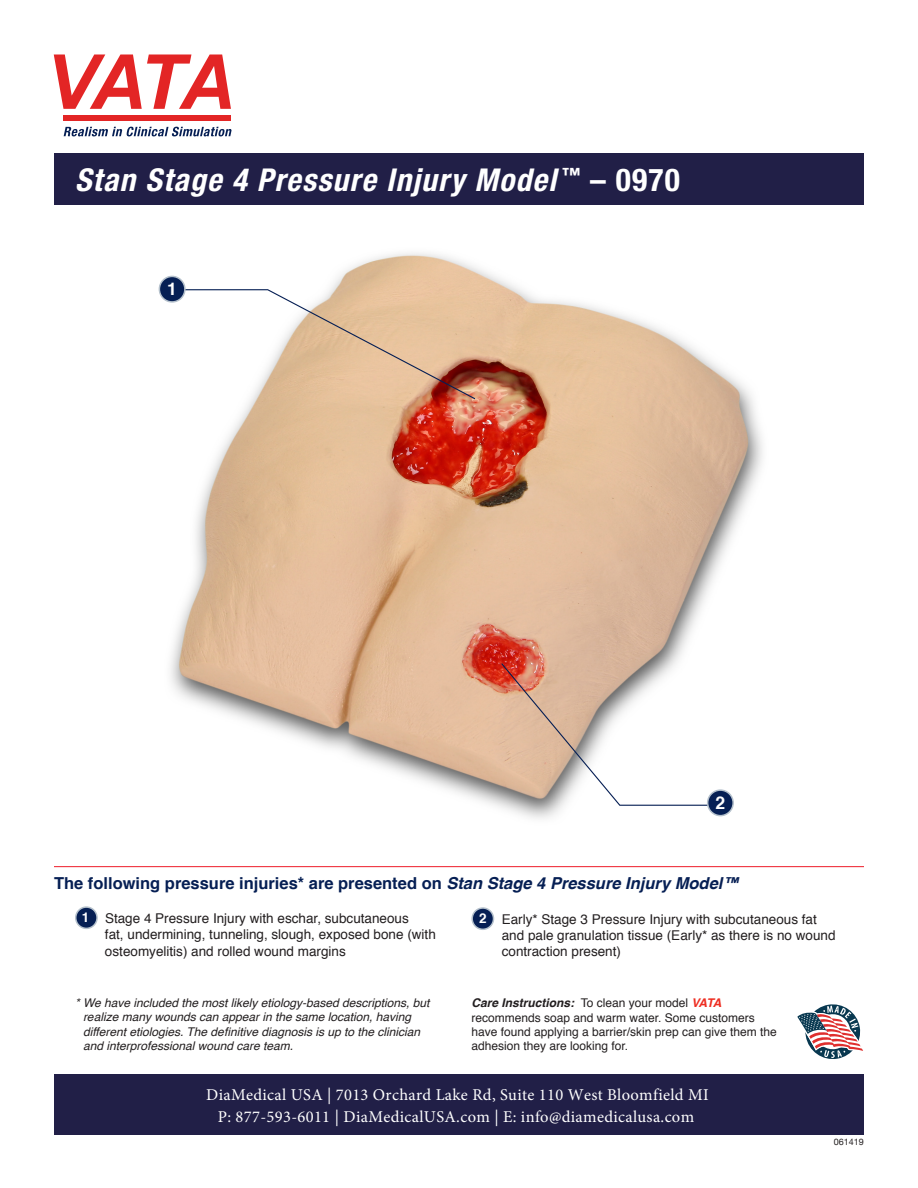
<style>
.page{position:relative;width:918px;height:1188px;background:#fff}
.page>*{position:absolute;margin:0;border:0;box-sizing:border-box;transform-origin:0 0}
.t1{font:italic 700 condensed 31.5px "Helvetica Neue";letter-spacing:.04em;color:#fff}
.t2{font:700 17.55px "Helvetica";color:#fff}
.t3{font:16.5px/21.6px "Minion Pro";letter-spacing:.02em;color:#fff;text-align:center}
.List_HED{font:700 16.5px "Helvetica";color:#061f54}
.Bullet_List_NEW{font:13.5px/16.2px "Helvetica";color:#231f20}
.t4{font:700 13.5px "Helvetica";color:#fff}
.FinalCallout_NEW{font:italic 12px/14.4px "Helvetica";color:#231f20}
.FinalCallout_NEW-2{font:12px/14.4px "Helvetica";color:#231f20}
.t5{font:9px "Helvetica Neue";color:#231f20}
.s1{font-style:normal}
.s2{font-style:italic}
.s3{font-weight:700;font-style:italic}
.s4{font-weight:700;font-style:italic;color:#ee2e22}
</style>
<div class="page">
<div style="left:54px;top:153px;width:810px;height:52px;background:#211f47"></div>
<div style="left:54px;top:1075px;width:810px;height:60px;background:#211f47"></div>
<svg style="left:64px;top:127px;width:168px;height:9px"></svg>
<svg style="left:54px;top:55px;width:177px;height:54px"></svg>
<div style="left:64px;top:115px;width:167px;height:6px;background:#e32525"></div>
<svg style="left:797px;top:1004px;width:66px;height:55px"></svg>
<img style="left:158px;top:253px;width:605px;height:566px">
<hr style="left:54px;top:866px;width:810px;height:1px;background:#ee1c28">
<div style="left:76px;top:907px;width:21px;height:21px;background:#061f54;border-radius:50%"></div>
<div style="left:75px;top:906px;width:23px;height:23px;border:2px solid #b5c1cc;border-radius:50%"></div>
<svg style="left:171px;top:289px;width:306px;height:111px"></svg>
<div style="left:159px;top:276px;width:26px;height:26px;background:#061f54;border-radius:50%"></div>
<div style="left:159px;top:276px;width:27px;height:27px;border:2px solid #b5c1cc;border-radius:50%"></div>
<svg style="left:500px;top:662px;width:223px;height:144px"></svg>
<div style="left:708px;top:790px;width:25px;height:26px;background:#061f54;border-radius:50%"></div>
<div style="left:707px;top:789px;width:27px;height:27px;border:2px solid #b5c1cc;border-radius:50%"></div>
<div style="left:472px;top:908px;width:21px;height:21px;background:#061f54;border-radius:50%"></div>
<div style="left:471px;top:907px;width:23px;height:23px;border:2px solid #b5c1cc;border-radius:50%"></div>
<p class="t1" style="left:75px;top:161px;width:607px">Stan Stage 4 Pressure Injury Model <sup>™</sup> <span class="s1">– 0970</span></p>
<p class="t2" style="left:167px;top:275px;width:11px">1</p>
<p class="t2" style="left:715px;top:788px;width:11px">2</p>
<p class="List_HED" style="left:54px;top:870px;width:686px">The following pressure injuries* are presented on <span class="s2">Stan Stage 4 Pressure Injury Model™</span></p>
<p class="t4" style="left:82px;top:906px;width:9px">1</p>
<p class="Bullet_List_NEW" style="left:105px;top:911px;width:332px">Stage 4 Pressure Injury with eschar, subcutaneous<br>fat, undermining, tunneling, slough, exposed bone (with osteomyelitis) and rolled wound margins</p>
<p class="FinalCallout_NEW" style="left:83px;top:996px;width:348px;text-indent:-8px">* We have included the most likely etiology-based descriptions, but realize many wounds can appear in the same location, having different etiologies. The definitive diagnosis is up to the clinician and interprofessional wound care team.</p>
<p class="t4" style="left:479px;top:907px;width:9px">2</p>
<p class="Bullet_List_NEW" style="left:502px;top:912px;width:335px">Early* Stage 3 Pressure Injury with subcutaneous fat and pale granulation tissue (Early* as there is no wound contraction present)</p>
<p class="FinalCallout_NEW-2" style="left:471px;top:996px;width:307px"><span class="s3">Care Instructions:</span> To clean your model <span class="s4">VATA </span>recommends soap and warm water. Some customers have found applying a barrier/skin prep can give them the adhesion they are looking for.</p>
<p class="t3" style="left:206px;top:1084px;width:504px">DiaMedical USA | 7013 Orchard Lake Rd, Suite 110 West Bloomfield MI<br>P: 877-593-6011 | DiaMedicalUSA.com | E: info@diamedicalusa.com</p>
<p class="t5" style="left:834px;top:1135px;width:32px">061419</p>
</div>
